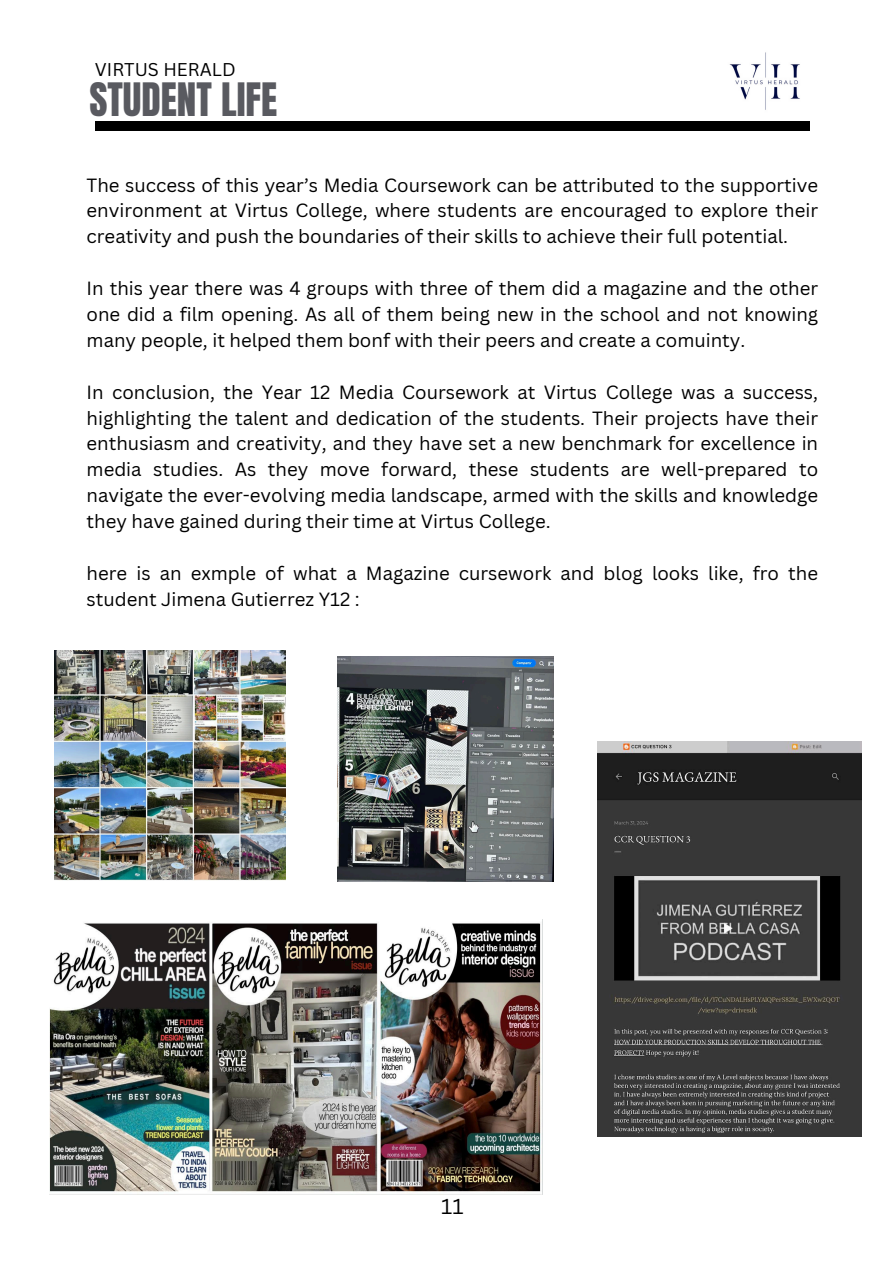
<style>
.page{position:relative;width:894px;height:1264px;background:#fff}
.page>*{position:absolute;margin:0;border:0;box-sizing:border-box;transform-origin:0 0}
.t1{font:39.15px "Anton";color:#595a60}
.t2{font:21px "Canva Sans";color:#000}
.t3{font:18.6px/25.8px "Canva Sans";color:#000;text-align:justify}
.t4{font:18px "Canva Sans";color:#000}
</style>
<div class="page">
<div style="left:95px;top:121px;width:714px;height:10px;background:#000"></div>
<img style="left:729px;top:52px;width:71px;height:58px">
<img style="left:337px;top:656px;width:216px;height:225px">
<img style="left:597px;top:741px;width:264px;height:395px">
<img style="left:50px;top:923px;width:491px;height:269px">
<img style="left:54px;top:650px;width:231px;height:230px">
<p class="t4" style="left:95px;top:56px;width:142px">VIRTUS HERALD</p>
<p class="t1" style="left:89px;top:71px;width:189px">STUDENT LIFE</p>
<p class="t3" style="left:87px;top:171px;width:732px">The success of this year’s Media Coursework can be attributed to the supportive environment at Virtus College, where students are encouraged to explore their creativity and push the boundaries of their skills to achieve their full potential.</p>
<p class="t3" style="left:87px;top:275px;width:733px">In this year there was 4 groups with three of them did a magazine and the other one did a film opening. As all of them being new in the school and not knowing many people, it helped them bonf with their peers and create a comuinty.</p>
<p class="t3" style="left:87px;top:378px;width:733px">In conclusion, the Year 12 Media Coursework at Virtus College was a success, highlighting the talent and dedication of the students. Their projects have their enthusiasm and creativity, and they have set a new benchmark for excellence in media studies. As they move forward, these students are well-prepared to navigate the ever-evolving media landscape, armed with the skills and knowledge they have gained during their time at Virtus College.</p>
<p class="t3" style="left:87px;top:559px;width:732px">here is an exmple of what a Magazine cursework and blog looks like, fro the student Jimena Gutierrez Y12 :</p>
<p class="t2" style="left:441px;top:1191px;width:24px">11</p>
</div>
